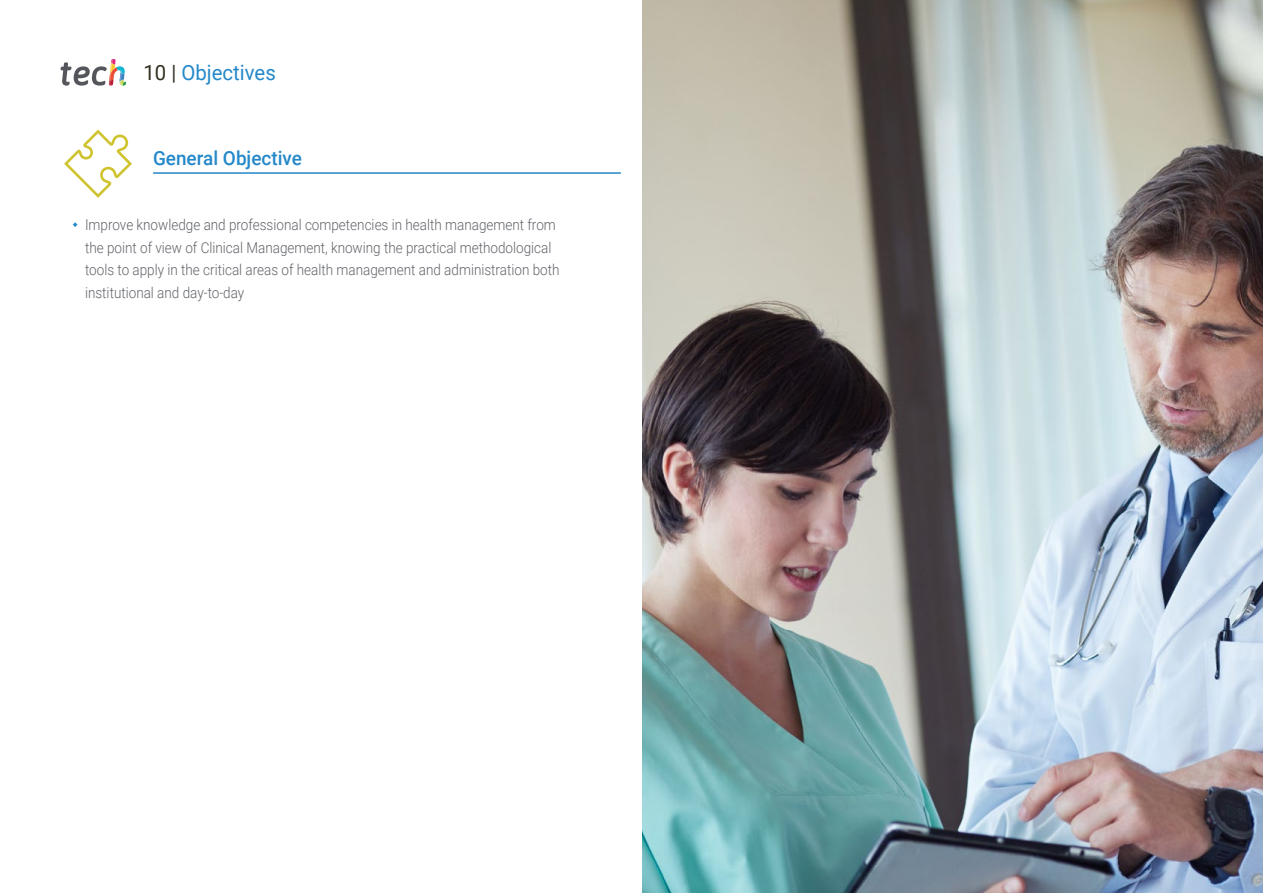
<style>
.page{position:relative;width:1263px;height:893px;background:#fff}
.page>*{position:absolute;margin:0;border:0;box-sizing:border-box;transform-origin:0 0}
.t1{font:21px "Roboto";color:#2488c9}
.t2{font:500 19.5px "Roboto";color:#2488c9}
.t3{font:300 15px/22.5px "Roboto";color:#61646a;scale:.9 1}
.s1{color:#312e20}
</style>
<div class="page">
<hr style="left:153px;top:173px;width:468px;height:1px;background:#2488c9">
<svg style="left:64px;top:130px;width:68px;height:68px"></svg>
<img style="left:642px;top:0;width:621px;height:893px">
<svg style="left:61px;top:59px;width:65px;height:27px"></svg>
<h1 class="t1" style="left:144px;top:57px;width:134px"><span class="s1">10 |</span> Objectives</h1>
<h2 class="t2" style="left:153px;top:144px;width:150px">General Objective</h2>
<p class="t3" style="left:85px;top:213px;width:529px">Improve knowledge and professional competencies in health management from the point of view of Clinical Management, knowing the practical methodological tools to apply in the critical areas of health management and administration both institutional and day-to-day</p>
</div>
